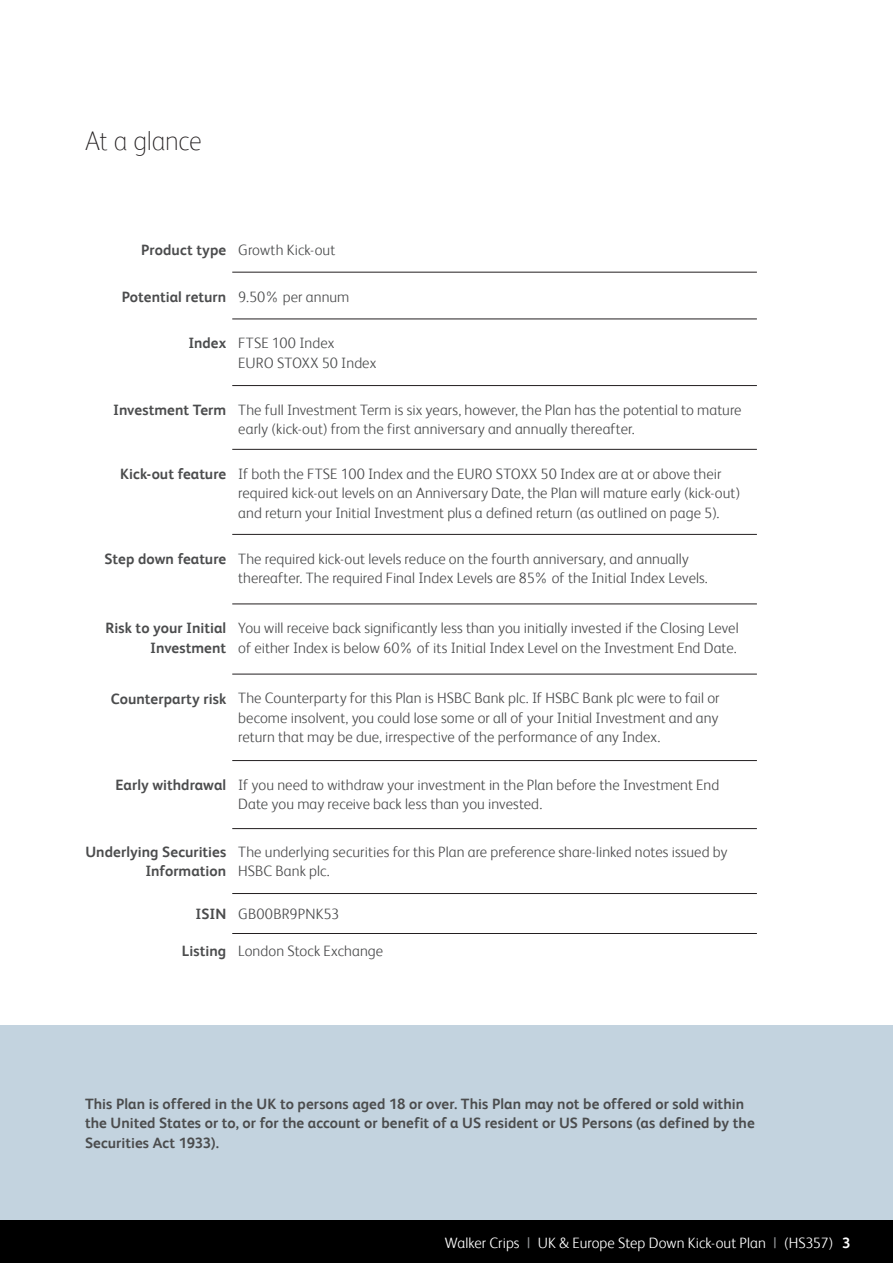
<style>
.page{position:relative;width:893px;height:1263px;background:#fff}
.page>*{position:absolute;margin:0;border:0;box-sizing:border-box;transform-origin:0 0}
.Introductory_text{font:100 27px "FS Albert";letter-spacing:-.01em;color:#231f20}
.Main_body_text{font:300 15px/19.5px "FS Albert";letter-spacing:.005em;color:#4b4c4d}
.Main_body_text-2{font:700 15px/19.5px "FS Albert";letter-spacing:.005em;color:#4b4c4d;text-align:right}
.Main_body_text-3{font:300 15px "FS Albert";letter-spacing:.005em;color:#fff}
.s1{font-weight:400;color:#939598}
.s2{font-weight:700}
</style>
<div class="page">
<hr style="left:232px;top:604px;width:525px;height:1px;background:#231f20">
<hr style="left:232px;top:272px;width:525px;height:1px;background:#231f20">
<hr style="left:232px;top:319px;width:525px;height:1px;background:#231f20">
<hr style="left:232px;top:385px;width:525px;height:1px;background:#231f20">
<hr style="left:232px;top:449px;width:525px;height:1px;background:#231f20">
<hr style="left:232px;top:534px;width:525px;height:1px;background:#231f20">
<hr style="left:232px;top:674px;width:525px;height:1px;background:#231f20">
<hr style="left:232px;top:760px;width:525px;height:1px;background:#231f20">
<hr style="left:232px;top:828px;width:525px;height:1px;background:#231f20">
<hr style="left:232px;top:893px;width:525px;height:1px;background:#231f20">
<hr style="left:232px;top:933px;width:525px;height:1px;background:#231f20">
<div style="left:0;top:1025px;width:893px;height:195px;background:#c3d3df"></div>
<div style="left:0;top:1220px;width:893px;height:43px;background:#000"></div>
<p class="Introductory_text" style="left:85px;top:125px;width:118px">At a glance</p>
<p class="Main_body_text-2" style="left:141px;top:240px;width:86px">Product type</p>
<p class="Main_body_text" style="left:238px;top:240px;width:99px">Growth Kick-out</p>
<p class="Main_body_text-2" style="left:122px;top:287px;width:106px">Potential return</p>
<p class="Main_body_text" style="left:238px;top:287px;width:113px">9.50% per annum</p>
<p class="Main_body_text-2" style="left:188px;top:333px;width:39px">Index</p>
<p class="Main_body_text" style="left:238px;top:333px;width:140px">FTSE 100 Index<br>EURO STOXX 50 Index</p>
<p class="Main_body_text-2" style="left:113px;top:400px;width:115px">Investment Term</p>
<p class="Main_body_text" style="left:238px;top:400px;width:505px">The full Investment Term is six years, however, the Plan has the potential to mature early (kick-out) from the first anniversary and annually thereafter.</p>
<p class="Main_body_text-2" style="left:120px;top:464px;width:107px">Kick-out feature</p>
<p class="Main_body_text" style="left:238px;top:464px;width:503px">If both the FTSE 100 Index and the EURO STOXX 50 Index are at or above their required kick-out levels on an Anniversary Date, the Plan will mature early (kick-out) and return your Initial Investment plus a defined return (as outlined on page 5).</p>
<p class="Main_body_text-2" style="left:105px;top:549px;width:123px">Step down feature</p>
<p class="Main_body_text" style="left:238px;top:549px;width:471px">The required kick-out levels reduce on the fourth anniversary, and annually thereafter. The required Final Index Levels are 85% of the Initial Index Levels.</p>
<p class="Main_body_text-2" style="left:106px;top:618px;width:122px">Risk to your Initial<br>Investment</p>
<p class="Main_body_text" style="left:238px;top:618px;width:502px">You will receive back significantly less than you initially invested if the Closing Level of either Index is below 60% of its Initial Index Level on the Investment End Date.</p>
<p class="Main_body_text-2" style="left:111px;top:688px;width:117px">Counterparty risk</p>
<p class="Main_body_text" style="left:238px;top:688px;width:483px;text-align:justify">The Counterparty for this Plan is HSBC Bank plc. If HSBC Bank plc were to fail or become insolvent, you could lose some or all of your Initial Investment and any return that may be due, irrespective of the performance of any Index.</p>
<p class="Main_body_text-2" style="left:115px;top:775px;width:112px">Early withdrawal</p>
<p class="Main_body_text" style="left:238px;top:775px;width:483px">If you need to withdraw your investment in the Plan before the Investment End<br>Date you may receive back less than you invested.</p>
<p class="Main_body_text-2" style="left:85px;top:842px;width:142px">Underlying Securities<br>Information</p>
<p class="Main_body_text" style="left:238px;top:842px;width:491px">The underlying securities for this Plan are preference share-linked notes issued by<br>HSBC Bank plc.</p>
<p class="Main_body_text-2" style="left:195px;top:904px;width:32px">ISIN</p>
<p class="Main_body_text" style="left:238px;top:904px;width:103px">GB00BR9PNK53</p>
<p class="Main_body_text-2" style="left:182px;top:941px;width:46px">Listing</p>
<p class="Main_body_text" style="left:238px;top:941px;width:146px">London Stock Exchange</p>
<p class="Main_body_text-2" style="left:85px;top:1093px;width:671px;text-align:left">This Plan is offered in the UK to persons aged 18 or over. This Plan may not be offered or sold within the United States or to, or for the account or benefit of a US resident or US Persons (as defined by the<br>Securities Act 1933).</p>
<p class="Main_body_text-3" style="left:445px;top:1234px;width:407px">Walker Crips <span class="s1">|</span> UK &amp; Europe Step Down Kick-out Plan <span class="s1">|</span> (HS357) <span class="s2">3</span></p>
</div>
